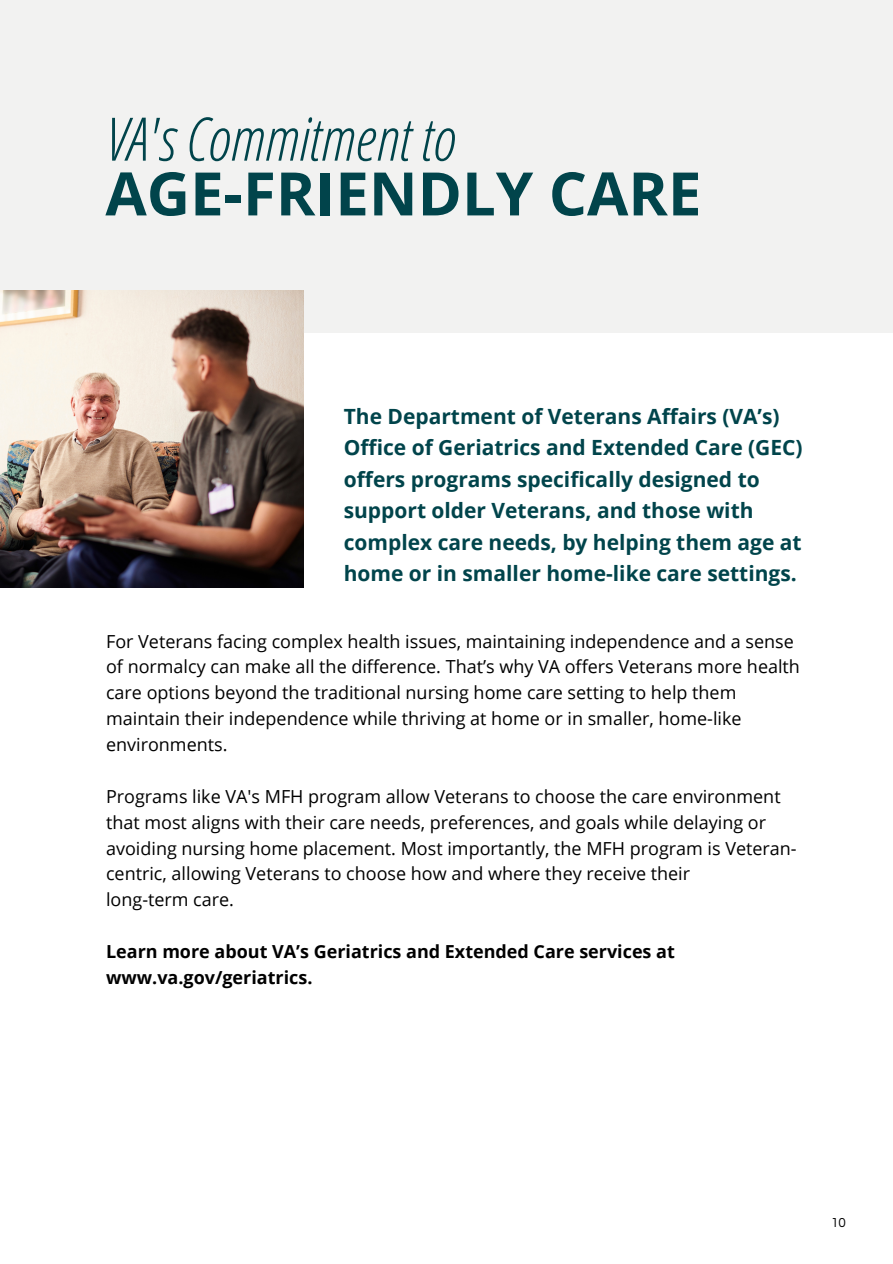
<style>
.page{position:relative;width:893px;height:1264px;background:#fff}
.page>*{position:absolute;margin:0;border:0;box-sizing:border-box;transform-origin:0 0}
.t1{font:700 60px "Open Sans";color:#01444b}
.t2{font:italic 300 60px "Open Sans Condensed";color:#01444b}
.t3{font:700 21px/31.5px "Open Sans";color:#01444b}
.t4{font:18px/25.8px "Open Sans";color:#000}
.t5{font:700 18px/25.8px "Open Sans";color:#000}
.t6{font:13.5px "Questrial";color:#000}
</style>
<div class="page">
<div style="left:0;top:0;width:892px;height:332px;background:#f2f2f1"></div>
<img style="left:0;top:290px;width:303px;height:297px">
<h1 class="t2" style="left:105px;top:96px;width:351px">VA's Commitment to</h1>
<h1 class="t1" style="left:105px;top:151px;width:597px">AGE-FRIENDLY CARE</h1>
<p class="t3" style="left:344px;top:399px;width:460px">The Department of Veterans Affairs (VA’s)<br>Office of Geriatrics and Extended Care (GEC) offers programs specifically designed to support older Veterans, and those with complex care needs, by helping them age at home or in smaller home-like care settings.</p>
<p class="t4" style="left:106px;top:627px;width:695px">For Veterans facing complex health issues, maintaining independence and a sense of normalcy can make all the difference. That’s why VA offers Veterans more health care options beyond the traditional nursing home care setting to help them maintain their independence while thriving at home or in smaller, home-like environments.</p>
<p class="t4" style="left:106px;top:783px;width:692px">Programs like VA's MFH program allow Veterans to choose the care environment that most aligns with their care needs, preferences, and goals while delaying or avoiding nursing home placement. Most importantly, the MFH program is Veteran&shy;centric, allowing Veterans to choose how and where they receive their<br>long-term care.</p>
<p class="t5" style="left:106px;top:938px;width:570px">Learn more about VA’s Geriatrics and Extended Care services at www.va.gov/geriatrics.</p>
<p class="t6" style="left:831px;top:1215px;width:16px">10</p>
</div>
